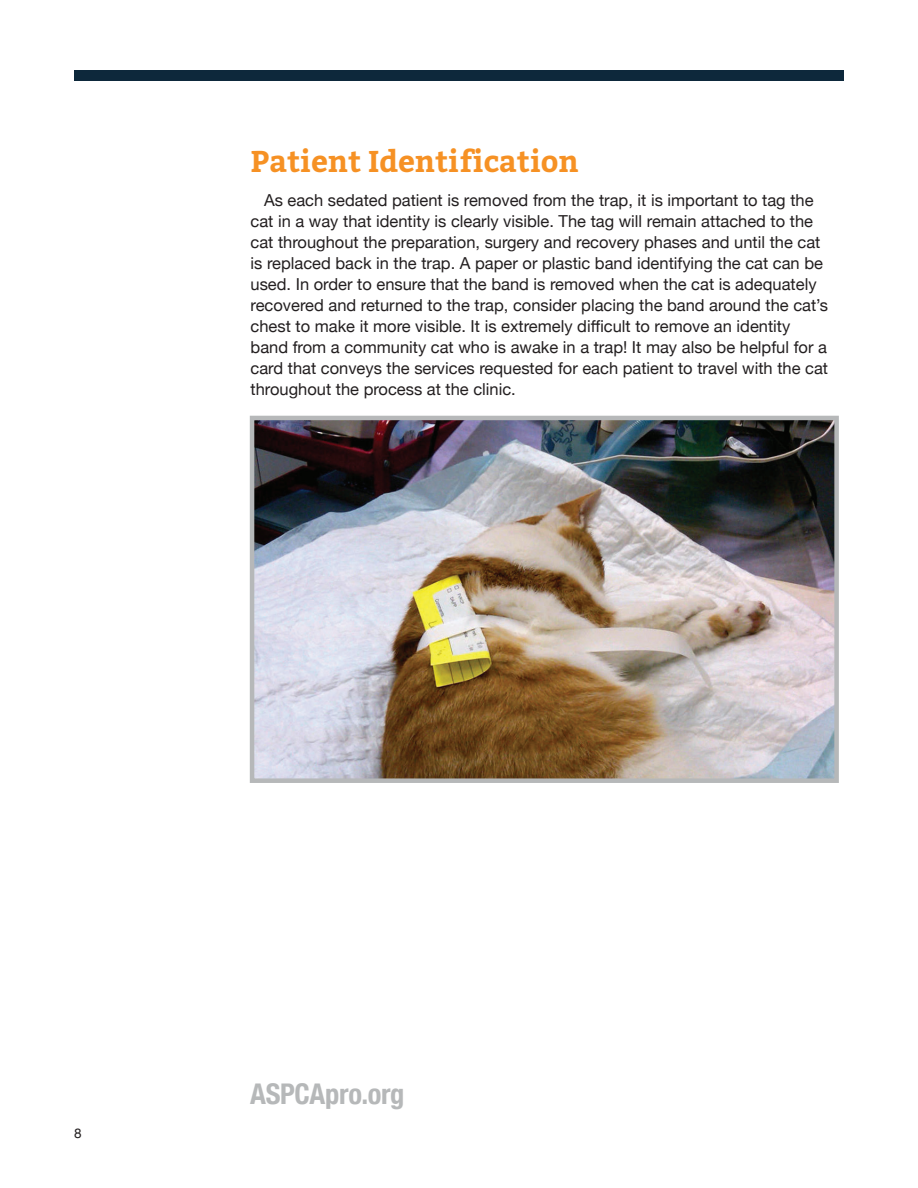
<style>
.page{position:relative;width:918px;height:1188px;background:#fff}
.page>*{position:absolute;margin:0;border:0;box-sizing:border-box;transform-origin:0 0}
.Subheading1{font:700 30px "Bitter";color:#f69124}
.t1{font:700 condensed 28.5px "Helvetica Neue";letter-spacing:-.015em;color:#b6b8b9}
.BodyText1{font:16.5px/21px "Helvetica Neue";color:#231f20}
.t2{font:13.5px "Helvetica Neue";color:#231f20}
</style>
<div class="page">
<div style="left:75px;top:70px;width:769px;height:11px;background:#0d283b"></div>
<img style="left:255px;top:421px;width:579px;height:357px">
<div style="left:250px;top:416px;width:589px;height:367px;border:4px solid #b6b8b9"></div>
<p class="Subheading1" style="left:251px;top:143px;width:330px">Patient Identification</p>
<p class="BodyText1" style="left:251px;top:191px;width:579px;text-indent:14px">As each sedated patient is removed from the trap, it is important to tag the cat in a way that identity is clearly visible. The tag will remain attached to the cat throughout the preparation, surgery and recovery phases and until the cat is replaced back in the trap. A paper or plastic band identifying the cat can be used. In order to ensure that the band is removed when the cat is adequately recovered and returned to the trap, consider placing the band around the cat’s chest to make it more visible. It is extremely difficult to remove an identity band from a community cat who is awake in a trap! It may also be helpful for a card that conveys the services requested for each patient to travel with the cat throughout the process at the clinic.</p>
<p class="t2" style="left:74px;top:1123px;width:9px">8</p>
<h2 class="t1" style="left:250px;top:1070px;width:156px">ASPCApro.org</h2>
</div>
